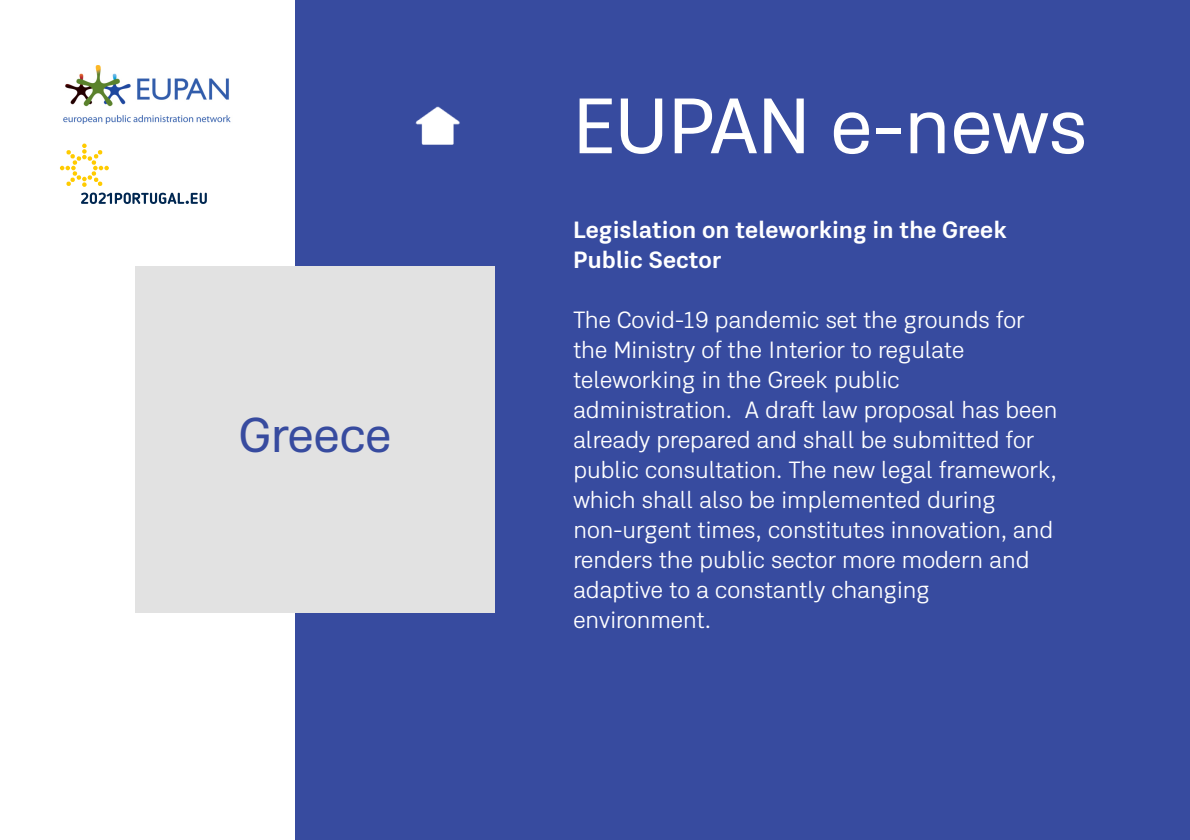
<style>
.page{position:relative;width:1190px;height:840px;background:#fff}
.page>*{position:absolute;margin:0;border:0;box-sizing:border-box;transform-origin:0 0}
.t1{font:80px "Kommon Grotesk";color:#fff}
.t2{font:50px "Kommon Grotesk";color:#374b9f}
.t3{font:24px/30px "Kommon Grotesk";color:#fff}
.t4{font:700 24px/30px "Kommon Grotesk";color:#fff}
</style>
<div class="page">
<div style="left:295px;top:0;width:895px;height:840px;background:#374b9f"></div>
<svg style="left:60px;top:144px;width:46px;height:43px"></svg>
<svg style="left:81px;top:193px;width:25px;height:11px"></svg>
<img style="left:63px;top:65px;width:43px;height:59px">
<img style="left:106px;top:73px;width:389px;height:540px">
<h2 class="t2" style="left:239px;top:399px;width:154px">Greece</h2>
<h1 class="t1" style="left:573px;top:69px;width:515px">EUPAN e-news</h1>
<p class="t4" style="left:573px;top:214px;width:435px">Legislation on teleworking in the Greek<br>Public Sector</p>
<p class="t3" style="left:573px;top:305px;width:486px">The Covid-19 pandemic set the grounds for the Ministry of the Interior to regulate teleworking in the Greek public administration. A draft law proposal has been already prepared and shall be submitted for public consultation. The new legal framework, which shall also be implemented during non-urgent times, constitutes innovation, and renders the public sector more modern and adaptive to a constantly changing environment.</p>
</div>
